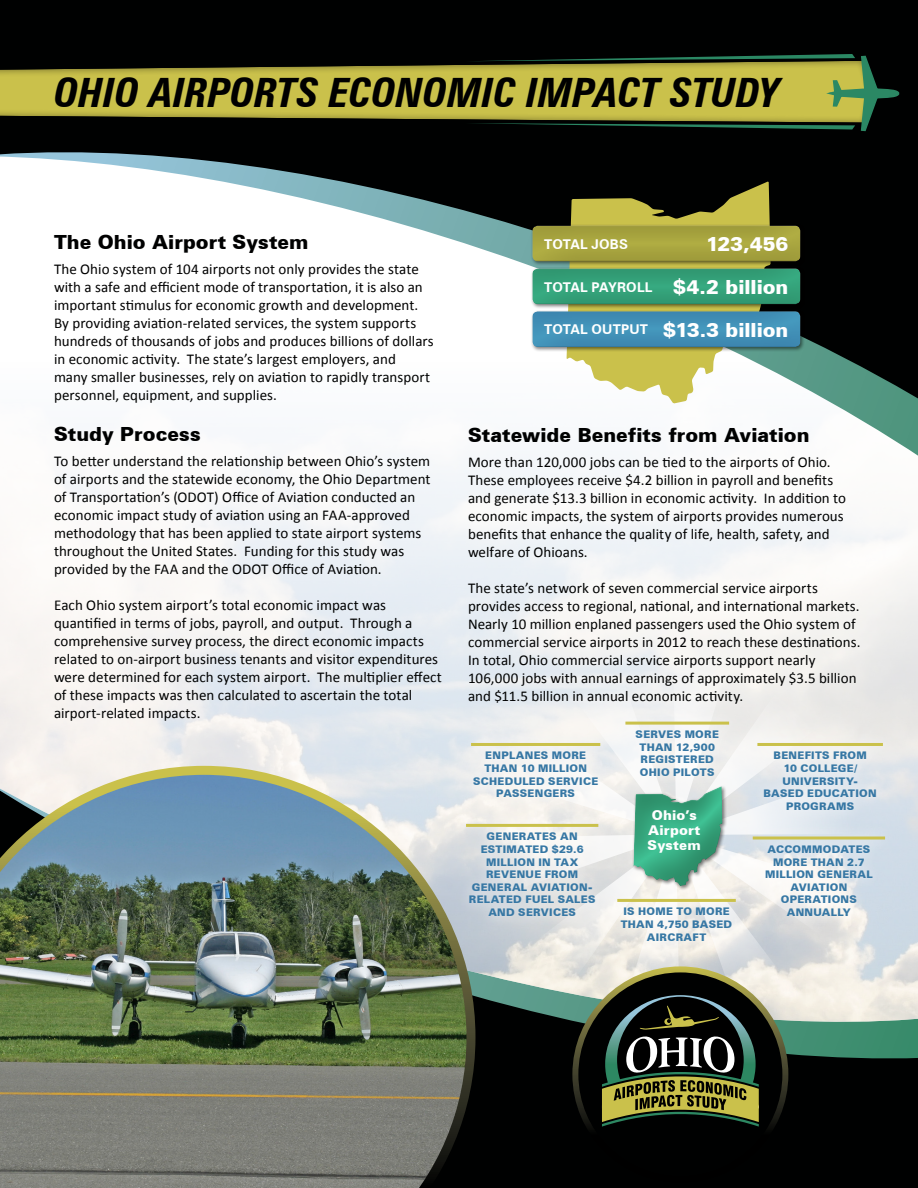
<style>
.page{position:relative;width:918px;height:1188px;background:#000101}
.page>*{position:absolute;margin:0;border:0;box-sizing:border-box;transform-origin:0 0}
.t1{font:italic 700 condensed 40.5px "Zurich BT";color:#000}
.t2{font:900 19.5px "Zurich BT";color:#000101}
.t3{font:900 19.5px/42.8px "Zurich BT";color:#fff;text-align:right}
.t4{font:15px/18px "Calibri";letter-spacing:.005em;color:#000101}
.t5{font:700 13.5px "Zurich BT";letter-spacing:.015em;color:#fff}
.t6{font:900 13.5px/15px "Zurich BT";letter-spacing:.015em;color:#fff;text-align:center}
.t7{font:900 10.5px/12.6px "Zurich BT";letter-spacing:.025em;color:#3677a4;text-align:center}
</style>
<div class="page">
<svg style="left:0;top:152px;width:815px;height:191px;fill:#fff"></svg>
<img style="left:0;top:343px;width:918px;height:729px">
<svg style="left:468px;top:626px;width:419px;height:417px;background:#d4d9d6"></svg>
<img style="left:0;top:766px;width:476px;height:422px">
<div style="left:0;top:49px;width:886px;height:74px;background:#000;opacity:.5"></div>
<svg style="left:567px;top:181px;width:204px;height:222px"></svg>
<div style="left:520px;top:216px;width:292px;height:48px;background:#fff;opacity:.3"></div>
<div style="left:531px;top:225px;width:270px;height:34px;background:#a09c3f"></div>
<div style="left:531px;top:227px;width:271px;height:36px;background:#a7a43f"></div>
<div style="left:520px;top:259px;width:292px;height:48px;background:#fff;opacity:.3"></div>
<div style="left:531px;top:267px;width:270px;height:35px;background:#fff;opacity:.5"></div>
<div style="left:531px;top:270px;width:271px;height:36px;background:#34a179"></div>
<div style="left:530px;top:310px;width:275px;height:42px;background:#000;opacity:.5"></div>
<div style="left:520px;top:302px;width:292px;height:48px;background:#fff;opacity:.3"></div>
<div style="left:531px;top:310px;width:270px;height:35px;background:#fff;opacity:.5"></div>
<div style="left:531px;top:313px;width:271px;height:35px;background:#418fb6"></div>
<div style="left:575px;top:969px;width:210px;height:210px;background:#000101;border-radius:50%"></div>
<div style="left:572px;top:966px;width:216px;height:216px;border:6px solid #fff;border-radius:50%"></div>
<div style="left:741px;top:824px;width:156px;height:104px;background:#fff;opacity:.75"></div>
<hr style="left:753px;top:837px;width:132px;height:3px;background:#cac14b">
<div style="left:746px;top:730px;width:148px;height:92px;background:#fff;opacity:.75"></div>
<hr style="left:757px;top:743px;width:126px;height:3px;background:#cac14b">
<div style="left:454px;top:811px;width:156px;height:118px;background:#fff;opacity:.75"></div>
<hr style="left:466px;top:824px;width:132px;height:3px;background:#cac14b">
<div style="left:460px;top:730px;width:152px;height:80px;background:#fff;opacity:.75"></div>
<hr style="left:471px;top:743px;width:129px;height:3px;background:#cac14b">
<div style="left:614px;top:709px;width:127px;height:79px;background:#f4f4f2"></div>
<hr style="left:625px;top:722px;width:104px;height:3px;background:#cac14b">
<div style="left:606px;top:886px;width:141px;height:67px;background:#fff;opacity:.75"></div>
<hr style="left:617px;top:899px;width:119px;height:3px;background:#cac14b">
<div style="left:631px;top:784px;width:96px;height:107px;background:#000;opacity:.5"></div>
<div style="left:619px;top:774px;width:115px;height:113px;background:#fff;opacity:.5"></div>
<div style="left:632px;top:786px;width:92px;height:101px;background:#000;opacity:.5"></div>
<svg style="left:602px;top:995px;width:157px;height:132px"></svg>
<svg style="left:465px;top:54px;width:435px;height:78px"></svg>
<h1 class="t1" style="left:54px;top:68px;width:727px">OHIO AIRPORTS ECONOMIC IMPACT STUDY</h1>
<h2 class="t2" style="left:54px;top:230px;width:256px">The Ohio Airport System</h2>
<p class="t4" style="left:54px;top:260px;width:381px">The Ohio system of 104 airports not only provides the state with a safe and efficient mode of transportation, it is also an important stimulus for economic growth and development.<br>By providing aviation-related services, the system supports hundreds of thousands of jobs and produces billions of dollars in economic activity. The state’s largest employers, and<br>many smaller businesses, rely on aviation to rapidly transport personnel, equipment, and supplies.</p>
<h2 class="t2" style="left:54px;top:423px;width:148px">Study Process</h2>
<p class="t4" style="left:54px;top:452px;width:378px">To better understand the relationship between Ohio’s system of airports and the statewide economy, the Ohio Department of Transportation’s (ODOT) Office of Aviation conducted an economic impact study of aviation using an FAA-approved methodology that has been applied to state airport systems throughout the United States. Funding for this study was provided by the FAA and the ODOT Office of Aviation.</p>
<p class="t4" style="left:54px;top:596px;width:389px">Each Ohio system airport’s total economic impact was quantified in terms of jobs, payroll, and output. Through a comprehensive survey process, the direct economic impacts related to on-airport business tenants and visitor expenditures were determined for each system airport. The multiplier effect of these impacts was then calculated to ascertain the total airport-related impacts.</p>
<p class="t4" style="left:158px;top:278px;width:14px">f</p>
<p class="t4" style="left:87px;top:452px;width:11px">t</p>
<p class="t4" style="left:233px;top:488px;width:14px">f</p>
<p class="t4" style="left:282px;top:560px;width:14px">f</p>
<p class="t4" style="left:414px;top:668px;width:6px">f</p>
<p class="t5" style="left:544px;top:236px;width:85px">TOTAL JOBS</p>
<p class="t5" style="left:544px;top:279px;width:110px">TOTAL PAYROLL</p>
<p class="t5" style="left:544px;top:321px;width:105px">TOTAL OUTPUT</p>
<h2 class="t3" style="left:663px;top:223px;width:127px">123,456 $4.2 billion $13.3 billion</h2>
<h2 class="t2" style="left:468px;top:423px;width:343px">Statewide Benefits from Aviation</h2>
<p class="t4" style="left:468px;top:453px;width:380px">More than 120,000 jobs can be tied to the airports of Ohio.<br>These employees receive $4.2 billion in payroll and benefits and generate $13.3 billion in economic activity. In addition to economic impacts, the system of airports provides numerous benefits that enhance the quality of life, health, safety, and welfare of Ohioans.</p>
<p class="t4" style="left:468px;top:579px;width:394px">The state’s network of seven commercial service airports provides access to regional, national, and international markets.<br>Nearly 10 million enplaned passengers used the Ohio system of commercial service airports in 2012 to reach these destinations.<br>In total, Ohio commercial service airports support nearly 106,000 jobs with annual earnings of approximately $3.5 billion and $11.5 billion in annual economic activity.</p>
<p class="t7" style="left:473px;top:749px;width:127px">ENPLANES MORE<br>THAN 10 MILLION<br>SCHEDULED SERVICE<br>PASSENGERS</p>
<p class="t7" style="left:469px;top:830px;width:128px">GENERATES AN<br>ESTIMATED $29.6<br>MILLION IN TAX<br>REVENUE FROM<br>GENERAL AVIATION-<br>RELATED FUEL SALES<br>AND SERVICES</p>
<p class="t7" style="left:636px;top:728px;width:85px">SERVES MORE<br>THAN 12,900<br>REGISTERED<br>OHIO PILOTS</p>
<p class="t6" style="left:648px;top:808px;width:55px">Ohio’s<br>Airport<br>System</p>
<p class="t7" style="left:621px;top:905px;width:113px">IS HOME TO MORE<br>THAN 4,750 BASED<br>AIRCRAFT</p>
<p class="t7" style="left:764px;top:749px;width:115px">BENEFITS FROM<br>10 COLLEGE/<br>UNIVERSITY-<br>BASED EDUCATION<br>PROGRAMS</p>
<p class="t7" style="left:765px;top:843px;width:109px">ACCOMMODATES<br>MORE THAN 2.7<br>MILLION GENERAL<br>AVIATION<br>OPERATIONS<br>ANNUALLY</p>
</div>
